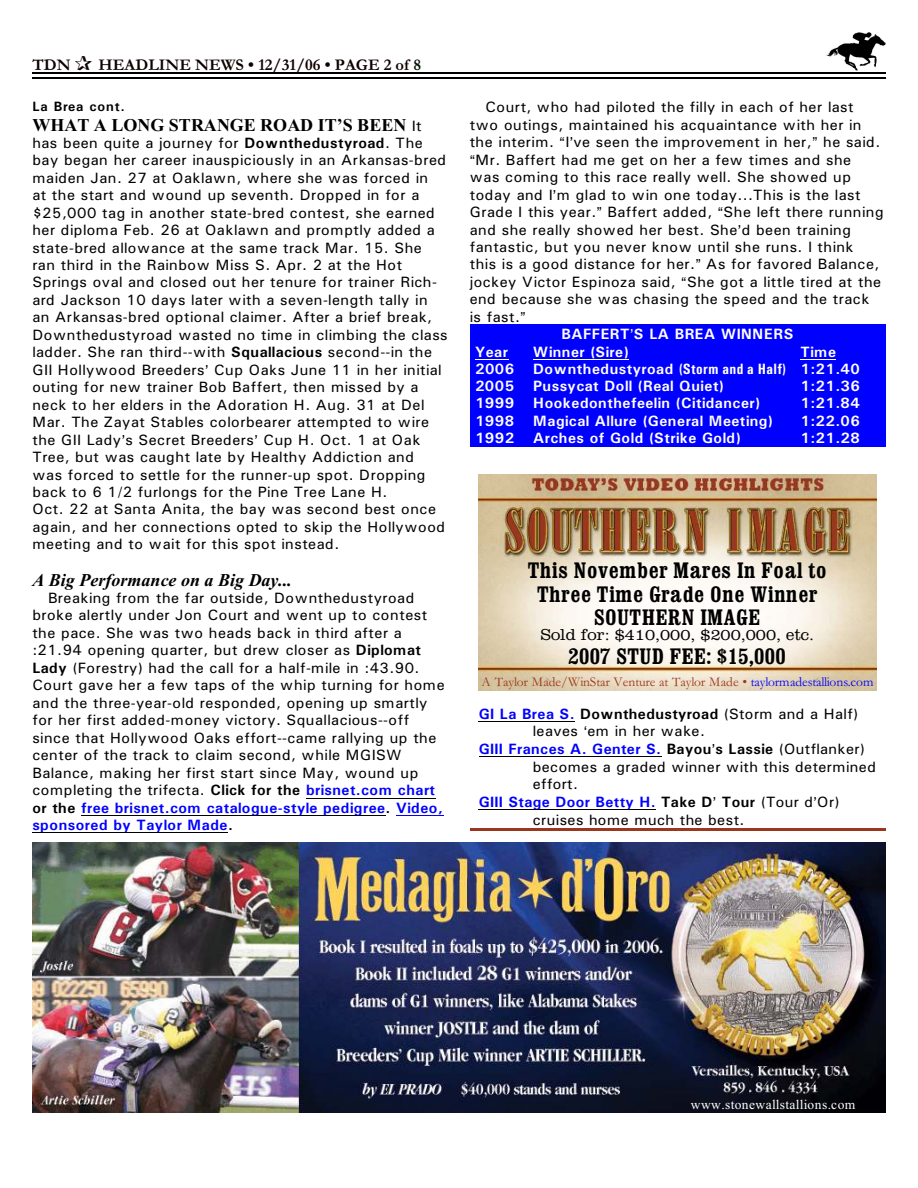
<style>
.page{position:relative;width:918px;height:1188px;background:#fff}
.page>*{position:absolute;margin:0;border:0;box-sizing:border-box;transform-origin:0 0}
.t1{font:22.35px/23.7px "Clarendon Condensed";letter-spacing:.03em;color:#000;text-align:center}
.t2{font:700 18px "Times New Roman";letter-spacing:.005em;color:#000}
.t3{font:italic 700 18px "Times New Roman";color:#000}
.t4{font:700 16.5px "Garamond";letter-spacing:.005em;color:#0f0000}
.t5{font:300 16.5px "Clarendon";letter-spacing:.005em;color:#000}
.t6{font:15px/17.4px "Univers";letter-spacing:.03em;color:#000}
.t7{font:700 15px "Univers";letter-spacing:.035em;color:#fff}
.t8{font:700 15px "Univers";letter-spacing:.03em;color:#00f}
.t9{font:700 15px "Univers";letter-spacing:.03em;color:#000}
.t10{font:13.5px "Garamond";letter-spacing:-.005em;color:#9c381f}
.t11{font:13.5px "Times New Roman";letter-spacing:.035em;color:#fff}
.t12{font:700 13.5px "Univers";letter-spacing:.065em;color:#000}
.s1{color:#001400}
.s2{font-family:"Univers";font-weight:400;font-size:15px}
.s3{font-weight:700}
.s4{font-weight:700;color:#00f}
.s5{font-family:"Univers Condensed"}
.s6{color:#00f}
.s7{font-weight:400}
.s8{color:#000}
.s9{font-weight:400;color:#000}
</style>
<div class="page">
<img style="left:826px;top:32px;width:60px;height:38px">
<hr style="left:32px;top:72px;width:853px;height:1px;background:#000">
<hr style="left:32px;top:77px;width:853px;height:2px;background:#000">
<hr style="left:479px;top:721px;width:96px;height:1px;background:#000">
<hr style="left:479px;top:757px;width:183px;height:1px;background:#000">
<hr style="left:479px;top:809px;width:177px;height:1px;background:#000">
<img style="left:479px;top:474px;width:398px;height:216px">
<hr style="left:470px;top:829px;width:415px;height:2px;background:#993821">
<hr style="left:306px;top:798px;width:130px;height:1px;background:#000">
<hr style="left:81px;top:815px;width:305px;height:1px;background:#000">
<hr style="left:396px;top:815px;width:47px;height:1px;background:#00f">
<hr style="left:32px;top:832px;width:196px;height:1px;background:#000">
<img style="left:32px;top:842px;width:854px;height:270px">
<div style="left:470px;top:324px;width:415px;height:123px;background:#00f"></div>
<hr style="left:475px;top:359px;width:33px;height:1px;background:#fff">
<hr style="left:533px;top:359px;width:96px;height:1px;background:#fff">
<hr style="left:800px;top:359px;width:36px;height:1px;background:#fff">
<p class="t4" style="left:32px;top:59px;width:40px">TDN</p>
<p class="t4" style="left:98px;top:59px;width:324px">HEADLINE NEWS • 12/31/06 • PAGE 2 of <span class="s1">8</span></p>
<p class="t12" style="left:32px;top:102px;width:94px">La Brea cont.</p>
<p class="t2" style="left:32px;top:118px;width:391px">WHAT A LONG STRANGE ROAD IT’S BEEN <span class="s2">It</span></p>
<p class="t6" style="left:32px;top:135px;width:417px">has been quite a journey for <span class="s3">Downthedustyroad</span>. The bay began her career inauspiciously in an Arkansas-bred maiden Jan. 27 at Oaklawn, where she was forced in<br>at the start and wound up seventh. Dropped in for a $25,000 tag in another state-bred contest, she earned her diploma Feb. 26 at Oaklawn and promptly added a state-bred allowance at the same track Mar. 15. She ran third in the Rainbow Miss S. Apr. 2 at the Hot Springs oval and closed out her tenure for trainer Rich&shy;ard Jackson 10 days later with a seven-length tally in an Arkansas-bred optional claimer. After a brief break, Downthedustyroad wasted no time in climbing the class ladder. She ran third--with <span class="s3">Squallacious</span> second--in the GII Hollywood Breeders Cup Oaks June 11 in her initial outing for new trainer Bob Baffert, then missed by a neck to her elders in the Adoration H. Aug. 31 at Del Mar. The Zayat Stables colorbearer attempted to wire the GII Lady s Secret Breeders Cup H. Oct. 1 at Oak Tree, but was caught late by Healthy Addiction and<br>was forced to settle for the runner-up spot. Dropping back to 6 1/2 furlongs for the Pine Tree Lane H.<br>Oct. 22 at Santa Anita, the bay was second best once again, and her connections opted to skip the Hollywood meeting and to wait for this spot instead.</p>
<p class="t3" style="left:32px;top:574px;width:261px">A Big Performance on a Big Day...</p>
<p class="t6" style="left:32px;top:590px;width:414px;text-indent:16px">Breaking from the far outside, Downthedustyroad broke alertly under Jon Court and went up to contest the pace. She was two heads back in third after a :21.94 opening quarter, but drew closer as <span class="s3">Diplomat Lady</span> (Forestry) had the call for a half-mile in :43.90.<br>Court gave her a few taps of the whip turning for home and the three-year-old responded, opening up smartly for her first added-money victory. Squallacious--off since that Hollywood Oaks effort--came rallying up the center of the track to claim second, while MGISW Balance, making her first start since May, wound up completing the trifecta. <span class="s3">Click for the</span> <span class="s4">brisnet.com chart </span><span class="s3">or the</span> <span class="s4">free brisnet.com catalogue-style pedigree</span><span class="s3">.</span> <span class="s4">Video, sponsored by Taylor Made</span><span class="s3">.</span></p>
<p class="t6" style="left:485px;top:100px;width:370px">Court, who had piloted the filly in each of her last</p>
<p class="t6" style="left:470px;top:117px;width:393px">two outings, maintained his acquaintance with her in</p>
<p class="t6" style="left:470px;top:135px;width:412px">the interim. I ve seen the improvement in her, he said.</p>
<p class="t6" style="left:476px;top:152px;width:377px">Mr. Baffert had me get on her a few times and she</p>
<p class="t6" style="left:470px;top:170px;width:383px">was coming to this race really well. She showed up</p>
<p class="t6" style="left:470px;top:187px;width:392px">today and I m glad to win one today...This is the last</p>
<p class="t6" style="left:470px;top:205px;width:415px">Grade I this year. Baffert added, She left there running</p>
<p class="t6" style="left:470px;top:222px;width:383px">and she really showed her best. She d been training</p>
<p class="t6" style="left:470px;top:239px;width:385px">fantastic, but you never know until she runs. I think</p>
<p class="t6" style="left:470px;top:257px;width:411px">this is a good distance for her. As for favored Balance,</p>
<p class="t6" style="left:470px;top:274px;width:413px">jockey Victor Espinoza said, She got a little tired at the</p>
<p class="t6" style="left:470px;top:292px;width:401px">end because she was chasing the speed and the track</p>
<p class="t6" style="left:470px;top:309px;width:52px">is fast.</p>
<p class="t7" style="left:561px;top:329px;width:234px">BAFFERT S LA BREA WINNERS</p>
<p class="t7" style="left:475px;top:346px;width:34px">Year</p>
<p class="t7" style="left:533px;top:346px;width:97px">Winner (Sire)</p>
<p class="t7" style="left:800px;top:346px;width:37px">Time</p>
<p class="t7" style="left:475px;top:364px;width:41px">2006</p>
<p class="t7" style="left:533px;top:364px;width:328px">Downthedustyroad <span class="s5">(Storm and a Half)</span> 1:21.40</p>
<p class="t7" style="left:475px;top:381px;width:41px">2005</p>
<p class="t7" style="left:533px;top:381px;width:192px">Pussycat Doll (Real Quiet)</p>
<p class="t7" style="left:800px;top:381px;width:61px">1:21.36</p>
<p class="t7" style="left:475px;top:398px;width:41px">1999</p>
<p class="t7" style="left:533px;top:398px;width:228px">Hookedonthefeelin (Citidancer)</p>
<p class="t7" style="left:800px;top:398px;width:61px">1:21.84</p>
<p class="t7" style="left:475px;top:415px;width:41px">1998</p>
<p class="t7" style="left:533px;top:415px;width:241px">Magical Allure (General Meeting)</p>
<p class="t7" style="left:800px;top:415px;width:61px">1:22.06</p>
<p class="t7" style="left:475px;top:433px;width:41px">1992</p>
<p class="t7" style="left:533px;top:433px;width:209px">Arches of Gold (Strike Gold)</p>
<p class="t7" style="left:800px;top:433px;width:61px">1:21.28</p>
<h1 class="t1" style="left:528px;top:560px;width:300px">This November Mares In Foal to<br>Three Time Grade One Winner<br>SOUTHERN IMAGE</h1>
<p class="t5" style="left:541px;top:629px;width:275px">Sold for: $410,000, $200,000, etc.</p>
<h1 class="t1" style="left:569px;top:646px;width:219px">2007 STUD FEE: $15,000</h1>
<p class="t10" style="left:482px;top:677px;width:393px">A Taylor Made/WinStar Venture at Taylor Made • <span class="s6">taylormadestallions.com</span></p>
<p class="t9" style="left:479px;top:708px;width:381px"><span class="s6">GI La Brea S.</span> Downthedustyroad <span class="s7">(Storm and a Half)</span></p>
<p class="t6" style="left:533px;top:724px;width:174px">leaves em in her wake.</p>
<p class="t8" style="left:479px;top:744px;width:388px">GIII Frances A. Genter S. <span class="s8">Bayou s Lassie</span> <span class="s9">(Outflanker)</span></p>
<p class="t6" style="left:533px;top:759px;width:345px">becomes a graded winner with this determined</p>
<p class="t6" style="left:533px;top:777px;width:47px">effort.</p>
<p class="t8" style="left:479px;top:797px;width:362px">GIII Stage Door Betty H. <span class="s8">Take D Tour</span> <span class="s9">(Tour d Or)</span></p>
<p class="t6" style="left:533px;top:812px;width:213px">cruises home much the best.</p>
<p class="t11" style="left:691px;top:1100px;width:166px">www.stonewallstallions.com</p>
</div>
